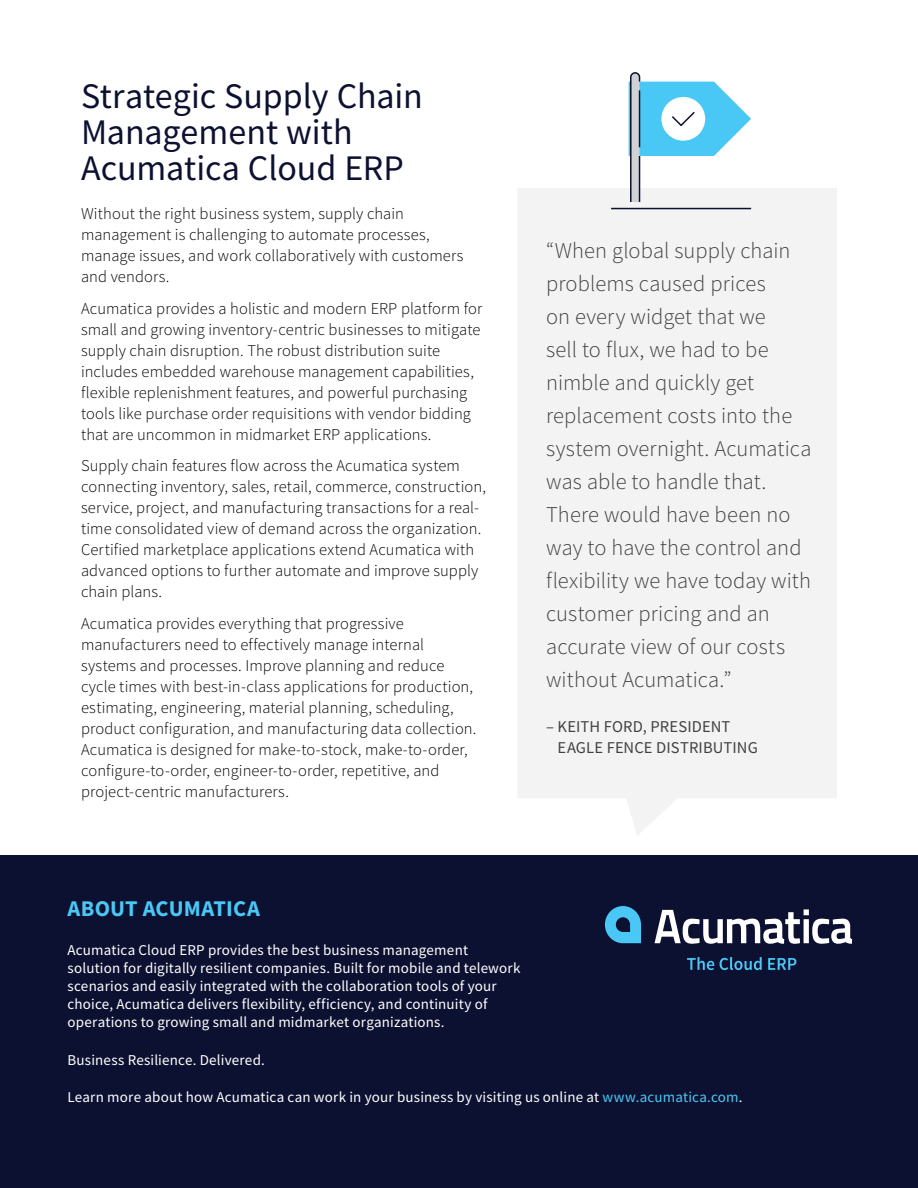
<style>
.page{position:relative;width:918px;height:1188px;background:#fff}
.page>*{position:absolute;margin:0;border:0;box-sizing:border-box;transform-origin:0 0}
.t1{font:36px/36px "Source Sans Pro";color:#0d1131}
.t2{font:300 22.5px/33px "Source Sans Pro";color:#414042}
.t3{font:700 22.5px "Source Sans Pro";letter-spacing:.005em;color:#49c8f5}
.t4{font:300 16.5px/21px "Source Sans Pro";letter-spacing:.005em;color:#000}
.t5{font:16.5px/21px "Source Sans Pro";letter-spacing:.005em;color:#414042}
.t6{font:15px/18px "Source Sans Pro";letter-spacing:.01em;color:#fff}
.s1{color:#49c8f5}
</style>
<div class="page">
<div style="left:0;top:856px;width:918px;height:332px;background:#0d1131"></div>
<svg style="left:605px;top:906px;width:36px;height:37px"></svg>
<svg style="left:655px;top:909px;width:197px;height:35px"></svg>
<svg style="left:687px;top:957px;width:27px;height:13px"></svg>
<svg style="left:720px;top:957px;width:42px;height:13px"></svg>
<svg style="left:768px;top:958px;width:28px;height:12px"></svg>
<div style="left:518px;top:188px;width:319px;height:647px;background:#f3f3f3"></div>
<hr style="left:611px;top:208px;width:140px;height:1px;background:#0d1131">
<svg style="left:629px;top:72px;width:122px;height:131px"></svg>
<hr style="left:639px;top:90px;width:1px;height:57px;background:#0d1131">
<h1 class="t1" style="left:81px;top:78px;width:343px">Strategic Supply Chain<br>Management with<br>Acumatica Cloud ERP</h1>
<p class="t4" style="left:81px;top:203px;width:384px">Without the right business system, supply chain management is challenging to automate processes, manage issues, and work collaboratively with customers and vendors.</p>
<p class="t4" style="left:81px;top:298px;width:403px">Acumatica provides a holistic and modern ERP platform for small and growing inventory-centric businesses to mitigate supply chain disruption. The robust distribution suite includes embedded warehouse management capabilities, flexible replenishment features, and powerful purchasing tools like purchase order requisitions with vendor bidding that are uncommon in midmarket ERP applications.</p>
<p class="t4" style="left:81px;top:455px;width:406px">Supply chain features flow across the Acumatica system connecting inventory, sales, retail, commerce, construction, service, project, and manufacturing transactions for a real&shy;time consolidated view of demand across the organization.<br>Certified marketplace applications extend Acumatica with advanced options to further automate and improve supply chain plans.</p>
<p class="t4" style="left:81px;top:613px;width:397px">Acumatica provides everything that progressive manufacturers need to effectively manage internal systems and processes. Improve planning and reduce cycle times with best-in-class applications for production, estimating, engineering, material planning, scheduling, product configuration, and manufacturing data collection.<br>Acumatica is designed for make-to-stock, make-to-order, configure-to-order, engineer-to-order, repetitive, and project-centric manufacturers.</p>
<p class="t2" style="left:546px;top:234px;width:267px">“When global supply chain problems caused prices<br>on every widget that we<br>sell to flux, we had to be nimble and quickly get replacement costs into the system overnight. Acumatica was able to handle that.<br>There would have been no way to have the control and flexibility we have today with customer pricing and an accurate view of our costs without Acumatica.”</p>
<p class="t5" style="left:558px;top:716px;width:202px;text-indent:-12px">– KEITH FORD, PRESIDENT<br>EAGLE FENCE DISTRIBUTING</p>
<h2 class="t3" style="left:68px;top:894px;width:194px">ABOUT ACUMATICA</h2>
<p class="t6" style="left:68px;top:941px;width:455px">Acumatica Cloud ERP provides the best business management solution for digitally resilient companies. Built for mobile and telework scenarios and easily integrated with the collaboration tools of your choice, Acumatica delivers flexibility, efficiency, and continuity of operations to growing small and midmarket organizations.</p>
<p class="t6" style="left:68px;top:1051px;width:199px">Business Resilience. Delivered.</p>
<p class="t6" style="left:68px;top:1088px;width:677px">Learn more about how Acumatica can work in your business by visiting us online at <span class="s1">www.acumatica.com</span>.</p>
</div>
